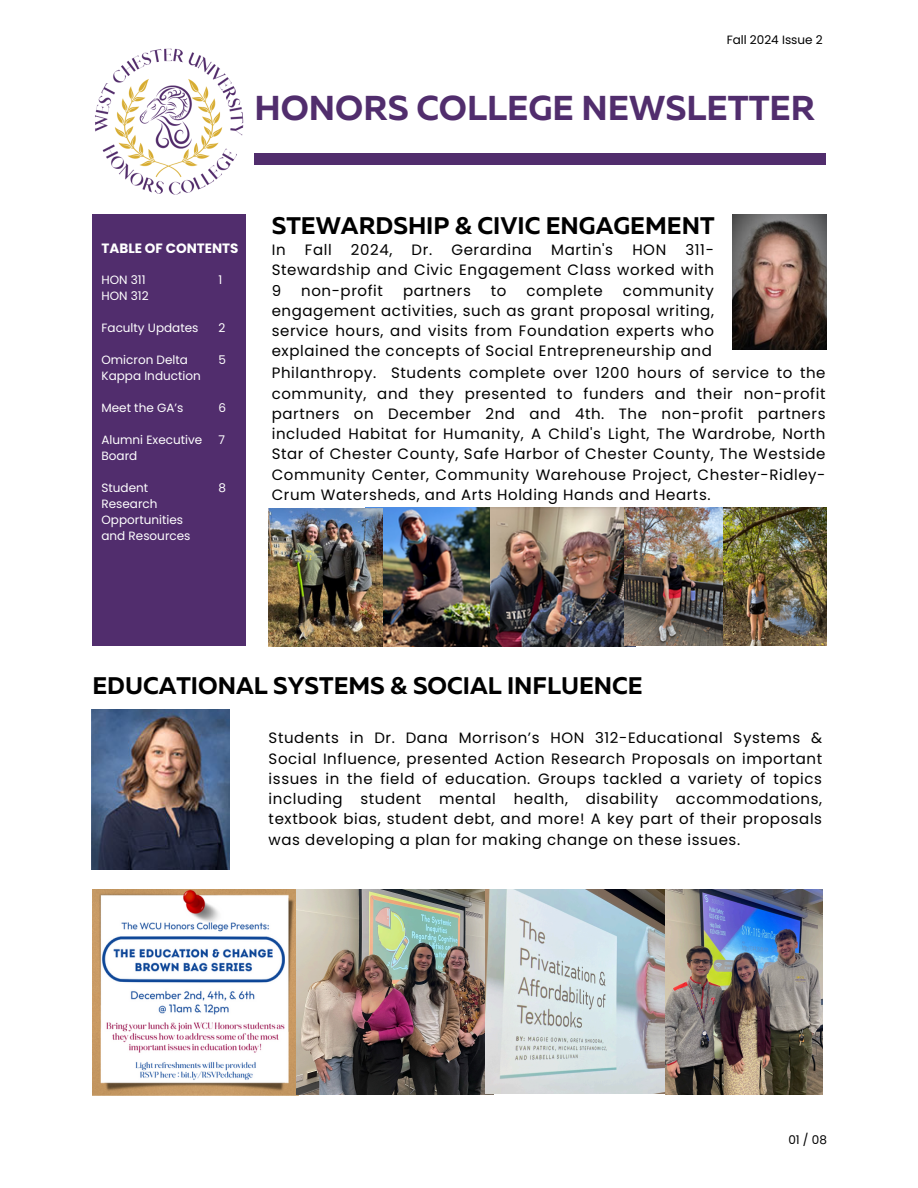
<style>
.page{position:relative;width:918px;height:1188px;background:#fff}
.page>*{position:absolute;margin:0;border:0;box-sizing:border-box;transform-origin:0 0}
.t1{font:700 34.5px "Muller";color:#512d6d}
.t2{font:700 24px "Muller";color:#000}
.t3{font:15px/20.2px "Poppins";letter-spacing:.04em;color:#000;text-align:justify}
.t4{font:700 13.5px "Poppins";color:#fff}
.t5{font:12px/16px "Poppins";color:#fff}
.t6{font:12px "Poppins";color:#000}
</style>
<div class="page">
<img style="left:95px;top:48px;width:149px;height:147px">
<div style="left:92px;top:214px;width:153px;height:432px;background:#512d6d"></div>
<div style="left:254px;top:153px;width:572px;height:11px;background:#512d6d"></div>
<img style="left:733px;top:214px;width:93px;height:135px">
<img style="left:490px;top:507px;width:146px;height:140px">
<img style="left:624px;top:507px;width:99px;height:139px">
<img style="left:365px;top:507px;width:125px;height:140px">
<img style="left:269px;top:508px;width:113px;height:138px">
<img style="left:723px;top:507px;width:104px;height:139px">
<img style="left:93px;top:889px;width:206px;height:206px">
<img style="left:92px;top:710px;width:137px;height:160px">
<img style="left:297px;top:889px;width:188px;height:205px">
<img style="left:485px;top:889px;width:180px;height:205px">
<img style="left:665px;top:889px;width:158px;height:205px">
<p class="t6" style="left:727px;top:31px;width:98px">Fall 2024 Issue 2</p>
<p class="t1" style="left:254px;top:93px;width:562px">HONORS COLLEGE NEWSLETTER</p>
<p class="t4" style="left:102px;top:239px;width:139px">TABLE OF CONTENTS</p>
<p class="t5" style="left:102px;top:272px;width:49px">HON 311<br>HON 312</p>
<p class="t5" style="left:102px;top:320px;width:98px">Faculty Updates</p>
<p class="t5" style="left:102px;top:352px;width:101px">Omicron Delta<br>Kappa Induction</p>
<p class="t5" style="left:102px;top:400px;width:83px">Meet the GA’s</p>
<p class="t5" style="left:102px;top:432px;width:102px">Alumni Executive<br>Board</p>
<p class="t5" style="left:102px;top:480px;width:90px">Student<br>Research<br>Opportunities and Resources</p>
<p class="t5" style="left:219px;top:272px;width:5px">1</p>
<h1 class="t5" style="left:219px;top:320px;width:8px">2</h1>
<h4 class="t5" style="left:219px;top:352px;width:9px">5</h4>
<h5 class="t5" style="left:219px;top:400px;width:9px">6</h5>
<p class="t5" style="left:219px;top:432px;width:8px">7</p>
<p class="t5" style="left:219px;top:480px;width:9px">8</p>
<h3 class="t2" style="left:272px;top:216px;width:444px">STEWARDSHIP &amp; CIVIC ENGAGEMENT</h3>
<h2 class="t3" style="left:272px;top:240px;width:15px">In</h2>
<h2 class="t3" style="left:305px;top:240px;width:28px">Fall</h2>
<h2 class="t3" style="left:351px;top:240px;width:43px">2024,</h2>
<h2 class="t3" style="left:412px;top:240px;width:122px">Dr. Gerardina</h2>
<h2 class="t3" style="left:551px;top:240px;width:63px">Martin's</h2>
<h2 class="t3" style="left:632px;top:240px;width:35px">HON</h2>
<h2 class="t3" style="left:272px;top:240px;width:444px;text-indent:414px">311- Stewardship and Civic Engagement Class worked with 9</h2>
<h2 class="t3" style="left:301px;top:280px;width:83px">non-profit</h2>
<h2 class="t3" style="left:403px;top:280px;width:69px">partners</h2>
<h2 class="t3" style="left:491px;top:280px;width:17px">to</h2>
<h2 class="t3" style="left:527px;top:280px;width:78px">complete</h2>
<h2 class="t3" style="left:272px;top:280px;width:444px;text-indent:351px">community engagement activities, such as grant proposal writing, service hours, and visits from Foundation experts who explained the concepts of Social Entrepreneurship and</h2>
<p class="t3" style="left:272px;top:363px;width:555px">Philanthropy. Students complete over 1200 hours of service to the community, and they presented to funders and their non-profit partners on December 2nd and 4th. The non-profit partners included Habitat for Humanity, A Child's Light, The Wardrobe, North Star of Chester County, Safe Harbor of Chester County, The Westside Community Center, Community Warehouse Project, Chester-Ridley-Crum Watersheds, and Arts Holding Hands and Hearts.</p>
<h3 class="t2" style="left:92px;top:676px;width:552px">EDUCATIONAL SYSTEMS &amp; SOCIAL INFLUENCE</h3>
<p class="t3" style="left:269px;top:728px;width:555px">Students in Dr. Dana Morrison’s HON 312-Educational Systems &amp; Social Influence, presented Action Research Proposals on important issues in the field of education. Groups tackled a variety of topics including student mental health, disability accommodations, textbook bias, student debt, and more! A key part of their proposals was developing a plan for making change on these issues.</p>
<p class="t6" style="left:788px;top:1132px;width:40px">01 / 08</p>
</div>
